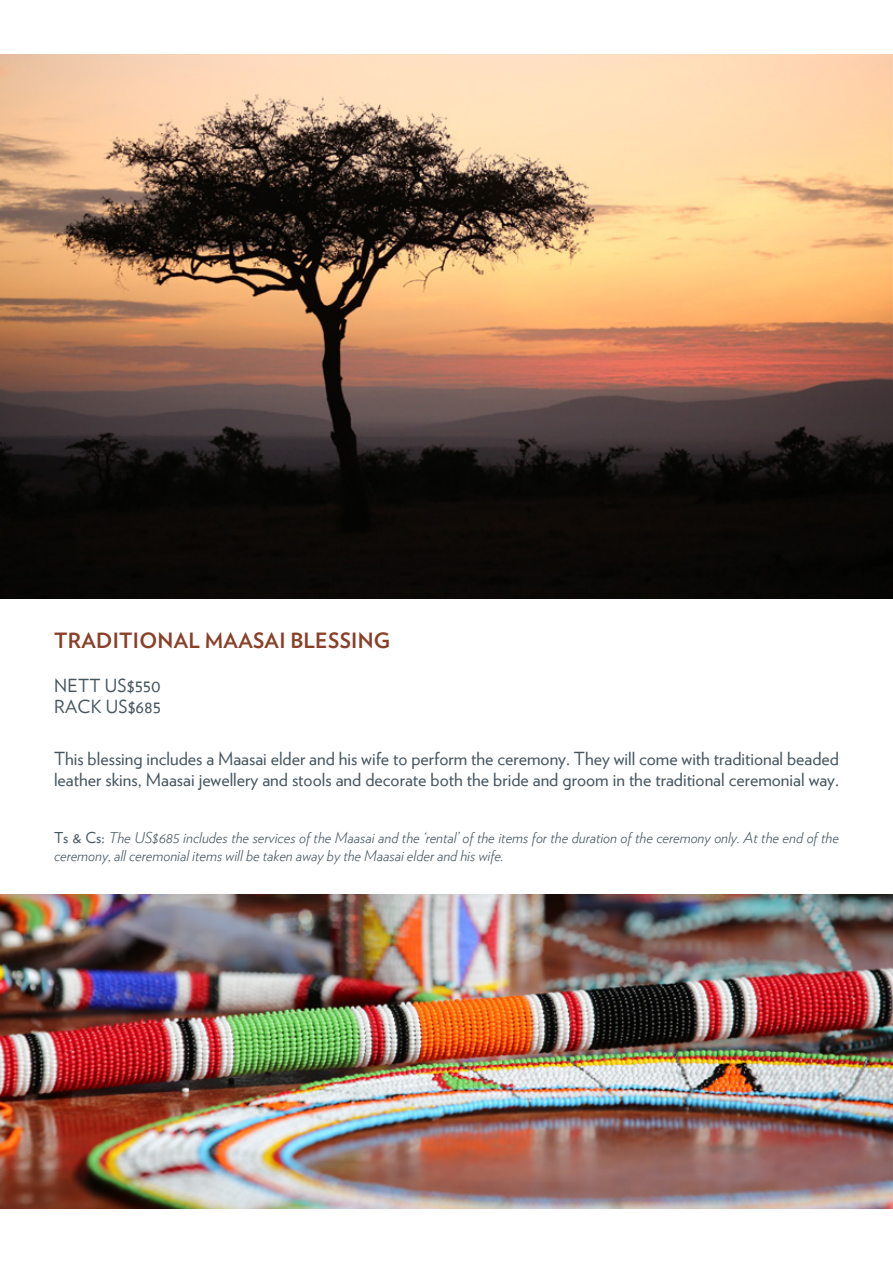
<style>
.page{position:relative;width:893px;height:1263px;background:#fff}
.page>*{position:absolute;margin:0;border:0;box-sizing:border-box;transform-origin:0 0}
.t1{font:700 21px "Verlag";letter-spacing:.015em;color:#8a3f27}
.t2{font:18px/21.6px "Verlag";color:#455560}
.t3{font:italic 300 15px/18px "Verlag";color:#455560}
.s1{font-weight:400;font-style:normal}
</style>
<div class="page">
<img style="left:0;top:54px;width:893px;height:544px">
<img style="left:0;top:894px;width:893px;height:315px">
<p class="t1" style="left:54px;top:624px;width:338px">TRADITIONAL MAASAI BLESSING</p>
<p class="t2" style="left:54px;top:673px;width:109px">NETT US$550<br>RACK US$685</p>
<p class="t2" style="left:54px;top:747px;width:786px">This blessing includes a Maasai elder and his wife to perform the ceremony. They will come with traditional beaded leather skins, Maasai jewellery and stools and decorate both the bride and groom in the traditional ceremonial way.</p>
<p class="t3" style="left:54px;top:828px;width:786px"><span class="s1">Ts &amp; Cs:</span> The US$685 includes the services of the Maasai and the ‘rental’ of the items for the duration of the ceremony only. At the end of the ceremony, all ceremonial items will be taken away by the Maasai elder and his wife.</p>
</div>
